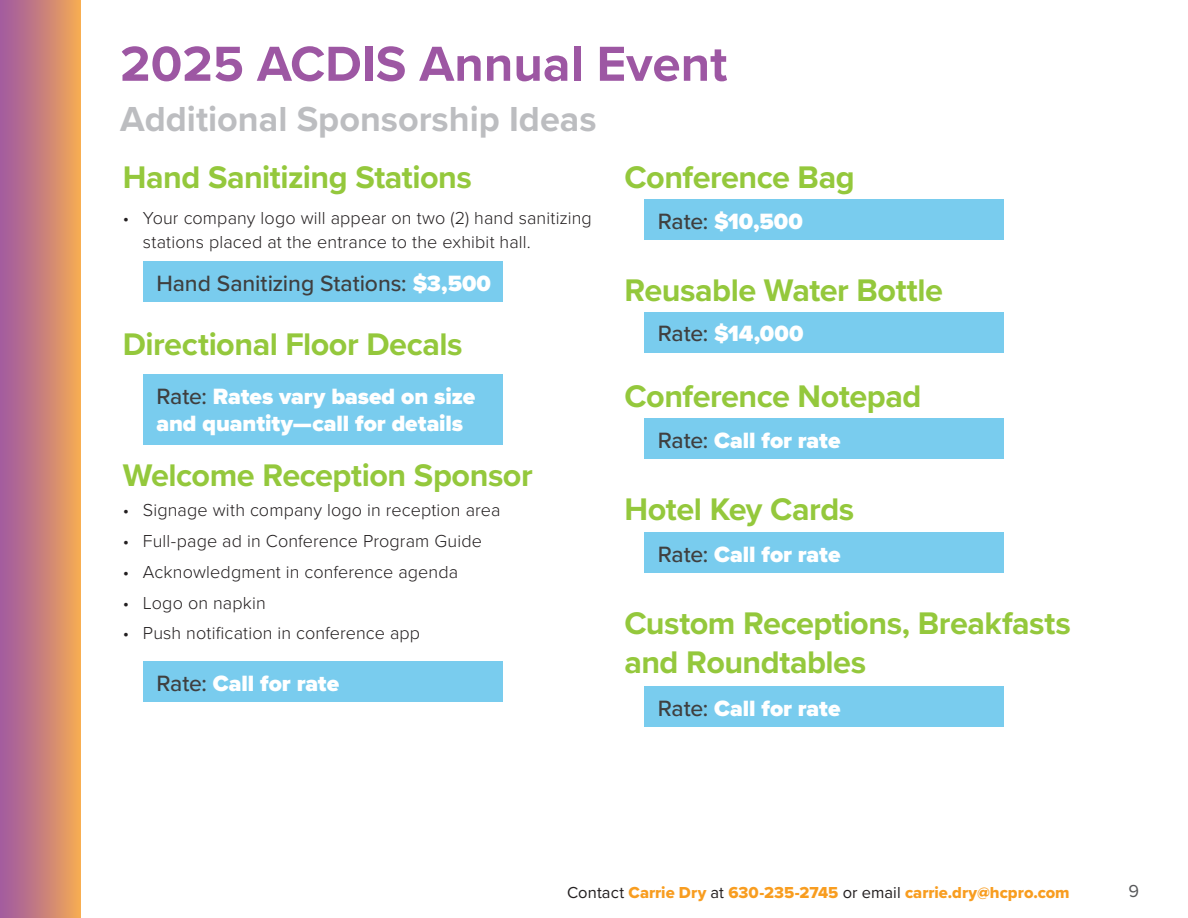
<style>
.page{position:relative;width:1188px;height:918px;background:#fff}
.page>*{position:absolute;margin:0;border:0;box-sizing:border-box;transform-origin:0 0}
.t1{font:700 51px "Proxima Nova";color:#9d57a3}
.t2{font:700 36px "Proxima Nova";color:#bcbdc0}
.t3{font:700 32.4px/38.8px "Proxima Nova";letter-spacing:-.015em;color:#94c83c}
.t4{font:900 22.95px/27px "Proxima Nova";letter-spacing:-.005em;color:#fff}
.t5{font:500 22.95px "Proxima Nova";color:#3f3f3f}
.t6{font:300 18px/24px "Proxima Nova";letter-spacing:.005em;color:#231f20}
.t7{font:18px "Proxima Nova";color:#57585a}
.t8{font:16.5px "Proxima Nova Extrabld";color:#f89d20}
.s1{font-weight:900;color:#fff}
.s2{font-weight:500;color:#3f3f3f}
.s3{font-family:"Proxima Nova";color:#231f20}
</style>
<div class="page">
<div style="left:0;top:0;width:81px;height:918px;background:linear-gradient(to right,#9e57a3,#f3a955)"></div>
<div style="left:143px;top:261px;width:360px;height:41px;background:#79ccee"></div>
<div style="left:143px;top:374px;width:360px;height:70px;background:#79ccee"></div>
<div style="left:143px;top:662px;width:360px;height:40px;background:#79ccee"></div>
<div style="left:645px;top:199px;width:359px;height:41px;background:#79ccee"></div>
<div style="left:645px;top:312px;width:359px;height:40px;background:#79ccee"></div>
<div style="left:645px;top:418px;width:359px;height:41px;background:#79ccee"></div>
<div style="left:645px;top:686px;width:359px;height:41px;background:#79ccee"></div>
<div style="left:645px;top:532px;width:359px;height:41px;background:#79ccee"></div>
<p class="t1" style="left:120px;top:26px;width:609px">2025 ACDIS Annual Event</p>
<p class="t2" style="left:120px;top:92px;width:478px">Additional Sponsorship Ideas</p>
<p class="t3" style="left:123px;top:157px;width:351px">Hand Sanitizing Stations</p>
<p class="t6" style="left:143px;top:205px;width:450px;text-indent:-20px">• Your company logo will appear on two (2) hand sanitizing stations placed at the entrance to the exhibit hall.</p>
<p class="t5" style="left:156px;top:266px;width:336px">Hand Sanitizing Stations: <span class="s1">$3,500</span></p>
<p class="t3" style="left:123px;top:324px;width:342px">Directional Floor Decals</p>
<p class="t4" style="left:156px;top:382px;width:320px"><span class="s2">Rate:</span> Rates vary based on size and quantity—call for details</p>
<p class="t3" style="left:123px;top:455px;width:412px">Welcome Reception Sponsor</p>
<p class="t6" style="left:123px;top:497px;width:379px">• Signage with company logo in reception area</p>
<p class="t6" style="left:123px;top:528px;width:361px">• Full-page ad in Conference Program Guide</p>
<p class="t6" style="left:123px;top:559px;width:337px">• Acknowledgment in conference agenda</p>
<p class="t6" style="left:123px;top:590px;width:145px">• Logo on napkin</p>
<p class="t6" style="left:123px;top:620px;width:299px">• Push notification in conference app</p>
<p class="t4" style="left:156px;top:670px;width:184px"><span class="s2">Rate:</span> Call for rate</p>
<p class="t3" style="left:624px;top:157px;width:232px">Conference Bag</p>
<p class="t4" style="left:658px;top:208px;width:147px"><span class="s2">Rate:</span> $10,500</p>
<p class="t3" style="left:624px;top:270px;width:320px">Reusable Water Bottle</p>
<p class="t4" style="left:658px;top:320px;width:147px"><span class="s2">Rate:</span> $14,000</p>
<p class="t3" style="left:624px;top:376px;width:299px">Conference Notepad</p>
<p class="t4" style="left:658px;top:427px;width:184px"><span class="s2">Rate:</span> Call for rate</p>
<p class="t3" style="left:624px;top:490px;width:231px">Hotel Key Cards</p>
<p class="t4" style="left:658px;top:541px;width:184px"><span class="s2">Rate:</span> Call for rate</p>
<p class="t3" style="left:624px;top:603px;width:448px">Custom Receptions, Breakfasts and Roundtables</p>
<p class="t4" style="left:658px;top:694px;width:184px"><span class="s2">Rate:</span> Call for rate</p>
<p class="t8" style="left:567px;top:880px;width:504px"><span class="s3">Contact</span> Carrie Dry <span class="s3">at</span> 630-235-2745 <span class="s3">or email</span> carrie.dry@hcpro.com</p>
<p class="t7" style="left:1129px;top:878px;width:12px">9</p>
</div>
